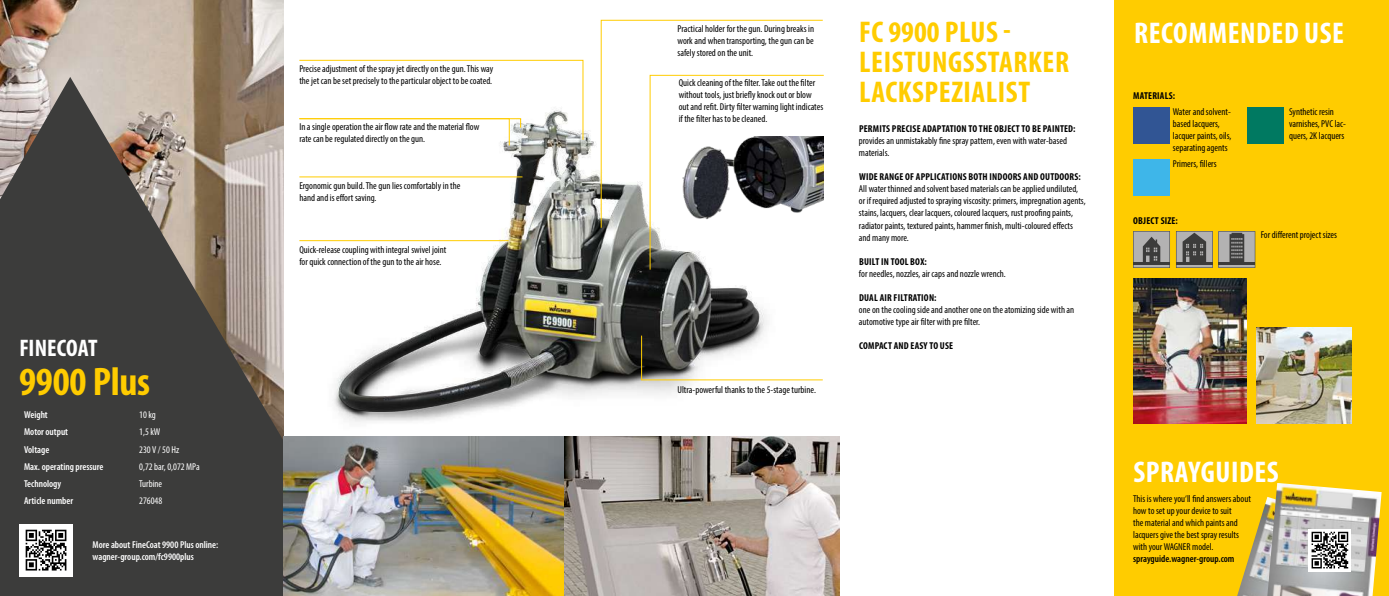
<style>
.page{position:relative;width:1389px;height:596px;background:#fff}
.page>*{position:absolute;margin:0;border:0;box-sizing:border-box;transform-origin:0 0}
.t1{font:700 condensed 40px "Myriad Pro";letter-spacing:-.005em;color:#fc0}
.t2{font:700 condensed 30px/30px "Myriad Pro";letter-spacing:.02em;color:#fc0}
.t3{font:700 condensed 30px "Myriad Pro";letter-spacing:.02em;color:#fff}
.t4{font:700 condensed 24px "Myriad Pro";color:#fff}
.t5{font:condensed 10px/12px "Myriad Pro";color:#000}
.t6{font:700 condensed 10px "Myriad Pro";letter-spacing:.02em;color:#000}
.t7{font:600 condensed 10px/12px "Myriad Pro";color:#fff}
.t8{font:condensed 10px "Myriad Pro";color:#fff}
.t9{font:600 condensed 10px "Myriad Pro";color:#000}
</style>
<div class="page">
<div style="left:1114px;top:0;width:275px;height:595px;background:#fc0"></div>
<img style="left:0;top:0;width:284px;height:77px">
<svg style="left:0;top:77px;width:327px;height:518px;background:#6b6762"></svg>
<img style="left:284px;top:436px;width:555px;height:159px">
<div style="left:19px;top:523px;width:54px;height:52px;background:#fff"></div>
<svg style="left:25px;top:529px;width:42px;height:42px"></svg>
<svg style="left:26px;top:529px;width:40px;height:41px"></svg>
<img style="left:327px;top:90px;width:473px;height:383px">
<hr style="left:299px;top:240px;width:210px;height:1px;background:#fc0">
<hr style="left:299px;top:176px;width:223px;height:1px;background:#fc0">
<svg style="left:601px;top:20px;width:222px;height:208px"></svg>
<svg style="left:641px;top:335px;width:182px;height:45px"></svg>
<svg style="left:299px;top:60px;width:284px;height:86px"></svg>
<svg style="left:650px;top:75px;width:174px;height:195px"></svg>
<img style="left:1237px;top:498px;width:30px;height:97px">
<img style="left:1267px;top:483px;width:115px;height:112px">
<img style="left:1256px;top:327px;width:95px;height:96px">
<img style="left:1133px;top:278px;width:114px;height:145px">
<svg style="left:1309px;top:528px;width:42px;height:43px"></svg>
<svg style="left:1312px;top:531px;width:36px;height:37px"></svg>
<div style="left:1133px;top:107px;width:36px;height:37px;background:#315594"></div>
<div style="left:1247px;top:107px;width:36px;height:37px;background:#007961"></div>
<div style="left:1133px;top:160px;width:36px;height:36px;background:#3eb6e9"></div>
<svg style="left:1133px;top:231px;width:37px;height:37px"></svg>
<hr style="left:1133px;top:262px;width:37px;height:2px;background:#3c3c3b">
<svg style="left:1176px;top:231px;width:79px;height:37px;background:#888476"></svg>
<hr style="left:1176px;top:262px;width:37px;height:2px;background:#3c3c3b">
<h3 class="t4" style="left:19px;top:333px;width:80px">FINECOAT</h3>
<h1 class="t1" style="left:19px;top:357px;width:133px">9900 Plus</h1>
<p class="t7" style="left:24px;top:408px;width:25px">Weight</p>
<p class="t8" style="left:139px;top:409px;width:18px">10 kg</p>
<p class="t7" style="left:24px;top:425px;width:46px">Motor output</p>
<p class="t8" style="left:139px;top:426px;width:23px">1,5 kW</p>
<p class="t7" style="left:24px;top:442px;width:27px">Voltage</p>
<p class="t8" style="left:139px;top:443px;width:41px">230 V / 50 Hz</p>
<p class="t7" style="left:24px;top:459px;width:81px">Max. operating pressure</p>
<p class="t8" style="left:139px;top:460px;width:62px">0,72 bar, 0,072 MPa</p>
<p class="t7" style="left:24px;top:476px;width:39px">Technology</p>
<p class="t8" style="left:139px;top:477px;width:24px">Turbine</p>
<p class="t7" style="left:24px;top:493px;width:51px">Article number</p>
<p class="t8" style="left:139px;top:494px;width:25px">276048</p>
<p class="t7" style="left:93px;top:538px;width:127px">More about FineCoat 9900 Plus online: wagner-group.com/fc9900plus</p>
<p class="t5" style="left:299px;top:62px;width:195px">Precise adjustment of the spray jet directly on the gun. This way the jet can be set precisely to the particular object to be coated.</p>
<p class="t5" style="left:299px;top:121px;width:182px">In a single operation the air flow rate and the material flow rate can be regulated directly on the gun.</p>
<p class="t5" style="left:299px;top:179px;width:163px">Ergonomic gun build. The gun lies comfortably in the hand and is effort saving.</p>
<p class="t5" style="left:299px;top:243px;width:148px">Quick-release coupling with integral swivel joint for quick connection of the gun to the air hose.</p>
<p class="t5" style="left:677px;top:22px;width:138px;text-align:justify">Practical holder for the gun. During breaks in work and when transporting, the gun can be safely stored on the unit.</p>
<p class="t5" style="left:679px;top:77px;width:146px">Quick cleaning of the filter. Take out the filter without tools, just briefly knock out or blow out and refit. Dirty filter warning light indicates if the filter has to be cleaned.</p>
<p class="t5" style="left:677px;top:384px;width:140px">Ultra-powerful thanks to the 5-stage turbine.</p>
<h2 class="t2" style="left:859px;top:17px;width:211px">FC 9900 PLUS -<br>LEISTUNGSSTARKER<br>LACKSPEZIALIST</h2>
<p class="t6" style="left:859px;top:123px;width:218px">PERMITS PRECISE ADAPTATION TO THE OBJECT TO BE PAINTED:</p>
<p class="t5" style="left:859px;top:135px;width:210px">provides an unmistakably fine spray pattern, even with water-based materials.</p>
<p class="t6" style="left:859px;top:171px;width:223px">WIDE RANGE OF APPLICATIONS BOTH INDOORS AND OUTDOORS:</p>
<p class="t5" style="left:859px;top:183px;width:228px">All water thinned and solvent based materials can be applied undiluted, or if required adjusted to spraying viscosity: primers, impregnation agents, stains, lacquers, clear lacquers, coloured lacquers, rust proofing paints, radiator paints, textured paints, hammer finish, multi-coloured effects and many more.</p>
<p class="t6" style="left:859px;top:255px;width:69px">BUILT IN TOOL BOX:</p>
<p class="t5" style="left:859px;top:267px;width:148px">for needles, nozzles, air caps and nozzle wrench.</p>
<p class="t6" style="left:859px;top:291px;width:79px">DUAL AIR FILTRATION:</p>
<p class="t5" style="left:859px;top:303px;width:217px">one on the cooling side and another one on the atomizing side with an automotive type air filter with pre filter.</p>
<p class="t6" style="left:859px;top:339px;width:96px">COMPACT AND EASY TO USE</p>
<h2 class="t3" style="left:1134px;top:14px;width:211px">RECOMMENDED USE</h2>
<p class="t6" style="left:1133px;top:89px;width:43px">MATERIALS:</p>
<p class="t5" style="left:1173px;top:106px;width:60px">Water and solvent&shy;based lacquers, lacquer paints, oils, separating agents</p>
<p class="t5" style="left:1289px;top:106px;width:59px">Synthetic resin varnishes, PVC lac&shy;quers, 2K lacquers</p>
<p class="t5" style="left:1173px;top:158px;width:45px">Primers, fillers</p>
<p class="t6" style="left:1133px;top:214px;width:46px">OBJECT SIZE:</p>
<p class="t5" style="left:1261px;top:229px;width:78px">For different project sizes</p>
<h2 class="t3" style="left:1133px;top:453px;width:147px">SPRAYGUIDES</h2>
<p class="t5" style="left:1133px;top:492px;width:119px">This is where you‘ll find answers about how to set up your device to suit<br>the material and which paints and lacquers give the best spray results with your WAGNER model.</p>
<p class="t9" style="left:1133px;top:552px;width:103px">sprayguide.wagner-group.com</p>
</div>
